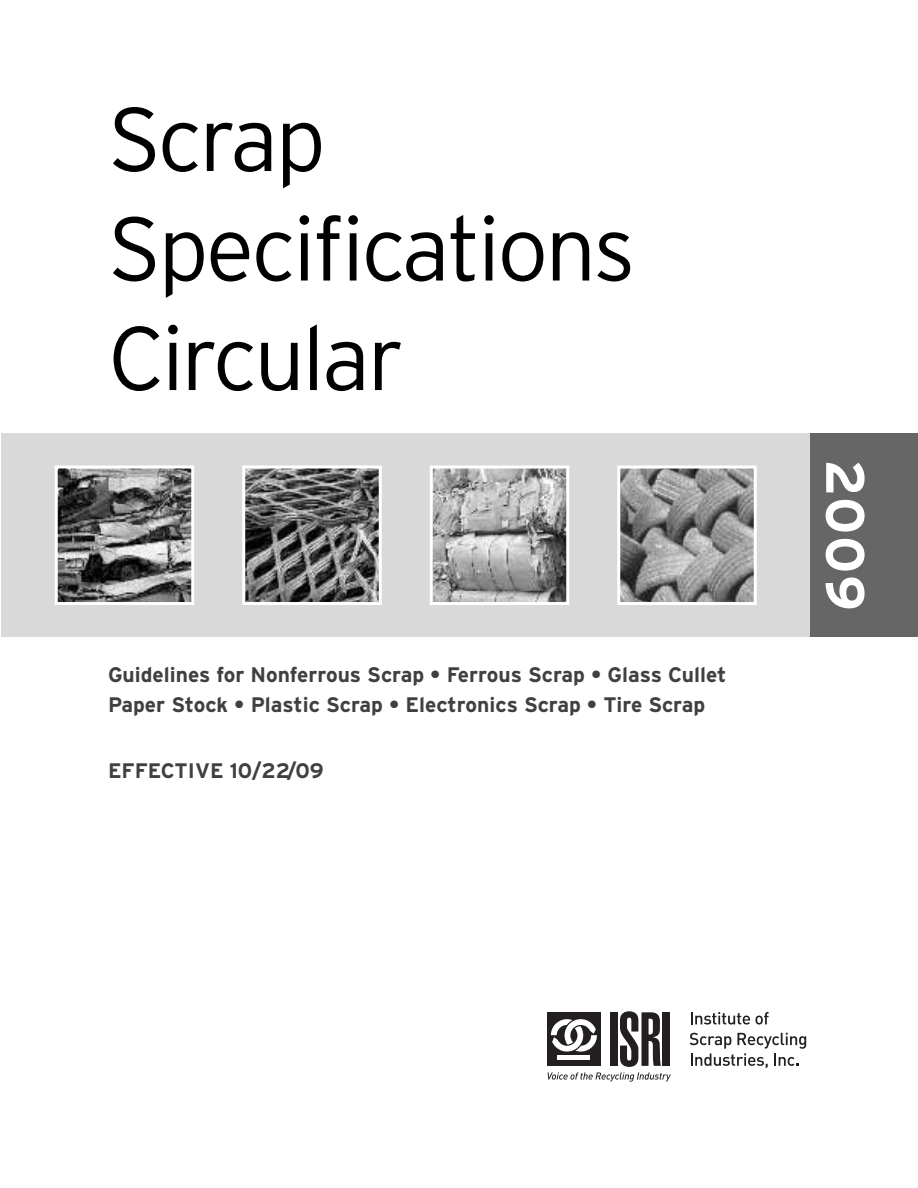
<style>
.page{position:relative;width:918px;height:1188px;background:#fff}
.page>*{position:absolute;margin:0;border:0;box-sizing:border-box;transform-origin:0 0}
.t1{font:300 90px/109.5px "Interstate";letter-spacing:-.03em;color:#000}
.t2{font:700 54px "Interstate";color:#fff}
.t3{font:700 21px/30px "Interstate";color:#404040}
</style>
<div class="page">
<svg style="left:691px;top:1012px;width:78px;height:13px"></svg>
<svg style="left:690px;top:1033px;width:116px;height:35px"></svg>
<svg style="left:548px;top:1011px;width:123px;height:71px"></svg>
<div style="left:2px;top:434px;width:808px;height:203px;background:#d9d9d9"></div>
<div style="left:810px;top:434px;width:108px;height:203px;background:#666"></div>
<img style="left:621px;top:470px;width:132px;height:131px">
<div style="left:617px;top:466px;width:140px;height:139px;border:3px solid #fff"></div>
<img style="left:434px;top:470px;width:131px;height:131px">
<div style="left:430px;top:466px;width:139px;height:139px;border:3px solid #fff"></div>
<img style="left:246px;top:470px;width:132px;height:131px">
<div style="left:242px;top:466px;width:140px;height:139px;border:3px solid #fff"></div>
<img style="left:59px;top:470px;width:131px;height:131px">
<div style="left:55px;top:466px;width:139px;height:139px;border:3px solid #fff"></div>
<h1 class="t1" style="left:108px;top:92px;width:529px">Scrap<br>Specifications<br>Circular</h1>
<p class="t3" style="left:108px;top:661px;width:620px">Guidelines for Nonferrous Scrap • Ferrous Scrap • Glass Cullet<br>Paper Stock • Plastic Scrap • Electronics Scrap • Tire Scrap</p>
<p class="t3" style="left:108px;top:757px;width:217px">EFFECTIVE 10/22/09</p>
<h2 class="t2" style="left:866px;top:459px;width:153px;rotate:90deg">2009</h2>
</div>
